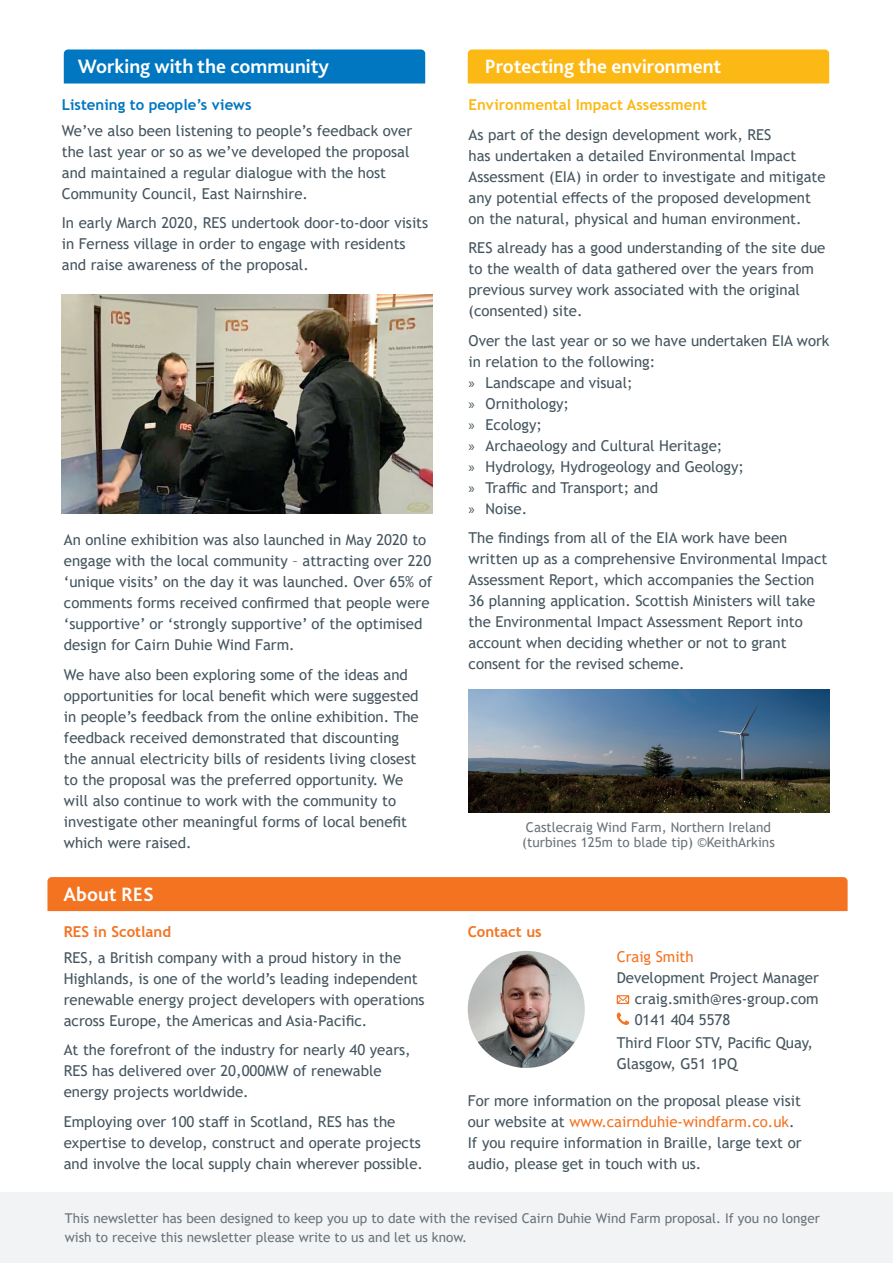
<style>
.page{position:relative;width:893px;height:1263px;background:#fff}
.page>*{position:absolute;margin:0;border:0;box-sizing:border-box;transform-origin:0 0}
.t1{font:700 20.25px "Bliss 2";color:#fff}
.t2{font:15px/21px "Trebuchet MS";color:#45555f}
.t3{font:700 15px "Trebuchet MS";color:#fcb814}
.t4{font:700 15px "Trebuchet MS";color:#0077c0}
.t5{font:700 15px "Trebuchet MS";color:#f47321}
.t6{font:15px "Trebuchet MS";color:#f47321}
.t7{font:13.5px/18.3px "Trebuchet MS";color:#6a747b}
.s1{font-family:"Myriad Pro"}
.s2{color:#f47321}
</style>
<div class="page">
<div style="left:0;top:1192px;width:893px;height:71px;background:#f2f3f4"></div>
<img style="left:468px;top:951px;width:117px;height:117px;border-radius:59px">
<svg style="left:617px;top:995px;width:12px;height:9px"></svg>
<svg style="left:617px;top:1012px;width:12px;height:13px"></svg>
<div style="left:64px;top:49px;width:361px;height:35px;background:#0077c0"></div>
<div style="left:468px;top:49px;width:361px;height:35px;background:#fcb814"></div>
<div style="left:47px;top:877px;width:801px;height:34px;background:#f47321"></div>
<img style="left:62px;top:294px;width:370px;height:219px">
<img style="left:469px;top:690px;width:360px;height:122px">
<h1 class="t1" style="left:78px;top:54px;width:253px">Working with the community</h1>
<h1 class="t1" style="left:485px;top:54px;width:238px">Protecting the environment</h1>
<p class="t4" style="left:62px;top:96px;width:191px">Listening to people’s views</p>
<p class="t2" style="left:62px;top:120px;width:352px">We’ve also been listening to people’s feedback over the last year or so as we’ve developed the proposal and maintained a regular dialogue with the host Community Council, East Nairnshire.</p>
<p class="t2" style="left:62px;top:212px;width:368px">In early March 2020, RES undertook door-to-door visits in Ferness village in order to engage with residents and raise awareness of the proposal.</p>
<p class="t2" style="left:64px;top:529px;width:370px">An online exhibition was also launched in May 2020 to engage with the local community – attracting over 220 ‘unique visits’ on the day it was launched. Over 65% of comments forms received confirmed that people were ‘supportive’ or ‘strongly supportive’ of the optimised design for Cairn Duhie Wind Farm.</p>
<p class="t2" style="left:64px;top:664px;width:356px">We have also been exploring some of the ideas and opportunities for local benefit which were suggested in people’s feedback from the online exhibition. The feedback received demonstrated that discounting the annual electricity bills of residents living closest to the proposal was the preferred opportunity. We will also continue to work with the community to investigate other meaningful forms of local benefit which were raised.</p>
<h1 class="t1" style="left:64px;top:881px;width:92px">About RES</h1>
<p class="t5" style="left:64px;top:923px;width:109px">RES in Scotland</p>
<p class="t2" style="left:64px;top:947px;width:362px">RES, a British company with a proud history in the Highlands, is one of the world’s leading independent renewable energy project developers with operations across Europe, the Americas and Asia-Pacific.</p>
<p class="t2" style="left:64px;top:1039px;width:348px">At the forefront of the industry for nearly 40 years,<br>RES has delivered over 20,000MW of renewable energy projects worldwide.</p>
<p class="t2" style="left:64px;top:1111px;width:361px">Employing over 100 staff in Scotland, RES has the expertise to develop, construct and operate projects and involve the local supply chain wherever possible.</p>
<p class="t3" style="left:469px;top:96px;width:240px">Environmental Impact Assessment</p>
<p class="t2" style="left:469px;top:124px;width:359px">As part of the design development work, RES<br>has undertaken a detailed Environmental Impact Assessment (EIA) in order to investigate and mitigate any potential effects of the proposed development on the natural, physical and human environment.</p>
<p class="t2" style="left:469px;top:237px;width:358px">RES already has a good understanding of the site due to the wealth of data gathered over the years from previous survey work associated with the original (consented) site.</p>
<p class="t2" style="left:469px;top:330px;width:362px">Over the last year or so we have undertaken EIA work in relation to the following:<br><span class="s1">»</span> Landscape and visual;<br><span class="s1">»</span> Ornithology;<br><span class="s1">»</span> Ecology;<br><span class="s1">»</span> Archaeology and Cultural Heritage;<br><span class="s1">»</span> Hydrology, Hydrogeology and Geology;<br><span class="s1">»</span> Traffic and Transport; and<br><span class="s1">»</span> Noise.</p>
<p class="t2" style="left:469px;top:527px;width:360px">The findings from all of the EIA work have been written up as a comprehensive Environmental Impact Assessment Report, which accompanies the Section 36 planning application. Scottish Ministers will take the Environmental Impact Assessment Report into account when deciding whether or not to grant consent for the revised scheme.</p>
<p class="t7" style="left:522px;top:820px;width:254px;line-height:15px">Castlecraig Wind Farm, Northern Ireland (turbines 125m to blade tip) ©KeithArkins</p>
<p class="t5" style="left:468px;top:923px;width:75px">Contact us</p>
<p class="t6" style="left:617px;top:947px;width:79px">Craig Smith</p>
<p class="t2" style="left:635px;top:967px;width:186px;text-align:justify;text-indent:-18px">Development Project Manager craig.smith@res-group.com 0141 404 5578</p>
<p class="t2" style="left:617px;top:1032px;width:198px">Third Floor STV, Pacific Quay,<br>Glasgow, G51 1PQ</p>
<p class="t2" style="left:468px;top:1090px;width:335px">For more information on the proposal please visit our website at <span class="s2">www.cairnduhie-windfarm.co.uk</span>.<br>If you require information in Braille, large text or audio, please get in touch with us.</p>
<p class="t7" style="left:65px;top:1209px;width:757px">This newsletter has been designed to keep you up to date with the revised Cairn Duhie Wind Farm proposal. If you no longer wish to receive this newsletter please write to us and let us know.</p>
</div>
